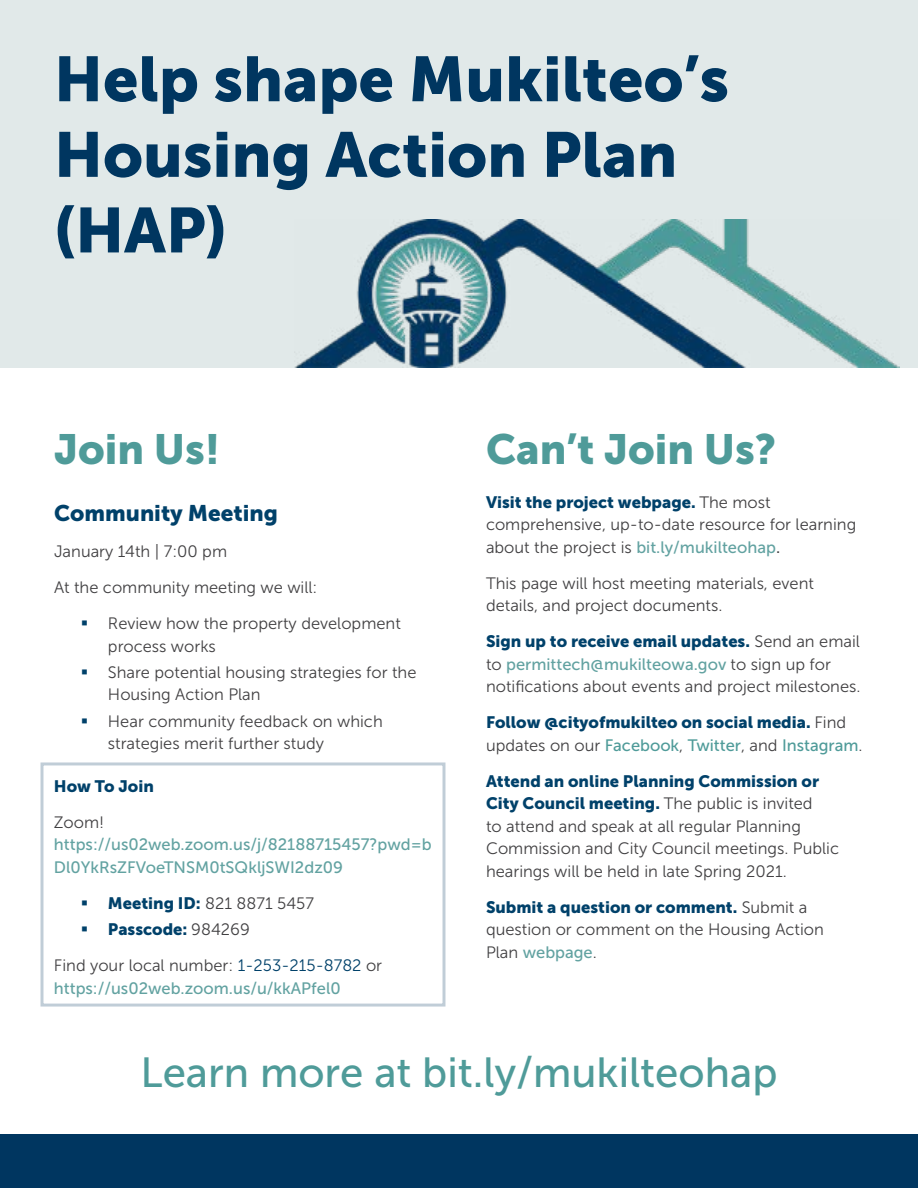
<style>
.page{position:relative;width:918px;height:1188px;background:#fff}
.page>*{position:absolute;margin:0;border:0;box-sizing:border-box;transform-origin:0 0}
.t1{font:63px/75.6px "Museo Sans 900";color:#003660}
.t2{font:42px "Museo Sans 500";color:#4f9b99}
.t3{font:42px "Museo Sans 900";color:#4f9b99}
.t4{font:22.5px "Museo Sans 900";color:#00416a}
.t5{font:16.5px/22.5px "Museo Sans 300";color:#414042}
.t6{font:16.5px/22.5px "Museo Sans 900";color:#00416a}
.t7{font:16.5px/22.5px "Museo Sans 500";color:#62a2a1}
.t8{font:16.5px "Museo Sans 500";color:#4f9b99}
.s1{font-family:"Museo Sans 900";color:#00416a}
.s2{font-family:"Museo Sans 300";color:#414042}
.s3{color:#00416a}
.s4{color:#414042}
</style>
<div class="page">
<div style="left:0;top:0;width:918px;height:367px;background:#e1e9e9"></div>
<img style="left:295px;top:220px;width:605px;height:147px">
<div style="left:0;top:1134px;width:918px;height:54px;background:#003660"></div>
<h1 class="t1" style="left:54px;top:41px;width:677px">Help shape Mukilteo’s<br>Housing Action Plan (HAP)</h1>
<h2 class="t3" style="left:54px;top:425px;width:168px">Join Us!</h2>
<h3 class="t4" style="left:54px;top:500px;width:226px">Community Meeting</h3>
<p class="t5" style="left:54px;top:540px;width:175px">January 14th | 7:00 pm</p>
<p class="t5" style="left:54px;top:576px;width:265px">At the community meeting we will:</p>
<p class="t5" style="left:108px;top:612px;width:294px">Review how the property development</p>
<p class="t5" style="left:108px;top:633px;width:310px;line-height:26.2px">process works<br>Share potential housing strategies for the</p>
<p class="t5" style="left:108px;top:682px;width:276px;line-height:26.2px">Housing Action Plan<br>Hear community feedback on which</p>
<p class="t5" style="left:108px;top:732px;width:218px">strategies merit further study</p>
<p class="t6" style="left:54px;top:775px;width:101px">How To Join</p>
<p class="t5" style="left:54px;top:811px;width:52px">Zoom!</p>
<p class="t7" style="left:54px;top:834px;width:379px">https://us02web.zoom.us/j/82188715457?pwd=b<br>Dl0YkRsZFVoeTNSM0tSQkljSWI2dz09</p>
<p class="t5" style="left:108px;top:892px;width:208px"><span class="s1">Meeting ID:</span> 821 8871 5457</p>
<p class="t6" style="left:108px;top:918px;width:143px">Passcode: <span class="s2">984269</span></p>
<p class="t5" style="left:54px;top:954px;width:330px">Find your local number: <span class="s3">1-253-215-8782</span> or</p>
<p class="t7" style="left:54px;top:977px;width:288px">https://us02web.zoom.us/u/kkAPfel0</p>
<h2 class="t3" style="left:486px;top:425px;width:292px">Can’t Join Us?</h2>
<p class="t6" style="left:486px;top:491px;width:286px">Visit the project webpage. <span class="s2">The most</span></p>
<p class="t5" style="left:486px;top:513px;width:372px">comprehensive, up-to-date resource for learning</p>
<p class="t7" style="left:486px;top:536px;width:296px"><span class="s2">about the project is</span> bit.ly/mukilteohap<span class="s4">.</span></p>
<p class="t5" style="left:486px;top:572px;width:330px">This page will host meeting materials, event details, and project documents.</p>
<p class="t6" style="left:486px;top:630px;width:375px">Sign up to receive email updates. <span class="s2">Send an email</span></p>
<p class="t7" style="left:486px;top:653px;width:346px"><span class="s2">to</span> permittech@mukilteowa.gov <span class="s2">to sign up for</span></p>
<p class="t5" style="left:486px;top:675px;width:376px">notifications about events and project milestones.</p>
<p class="t6" style="left:486px;top:711px;width:362px">Follow @cityofmukilteo on social media. <span class="s2">Find</span></p>
<p class="t8" style="left:486px;top:736px;width:378px"><span class="s2">updates on our</span> Facebook<span class="s2">,</span> Twitter<span class="s2">, and</span> Instagram<span class="s2">.</span></p>
<p class="t6" style="left:486px;top:770px;width:335px">Attend an online Planning Commission or<br>City Council meeting. <span class="s2">The public is invited</span></p>
<p class="t5" style="left:486px;top:815px;width:355px">to attend and speak at all regular Planning<br>Commission and City Council meetings. Public hearings will be held in late Spring 2021.</p>
<p class="t6" style="left:486px;top:896px;width:323px">Submit a question or comment. <span class="s2">Submit a</span></p>
<p class="t5" style="left:486px;top:918px;width:339px">question or comment on the Housing Action</p>
<p class="t7" style="left:486px;top:941px;width:112px"><span class="s2">Plan</span> webpage<span class="s2">.</span></p>
<h2 class="t2" style="left:140px;top:1050px;width:639px">Learn more at bit.ly/mukilteohap</h2>
</div>
